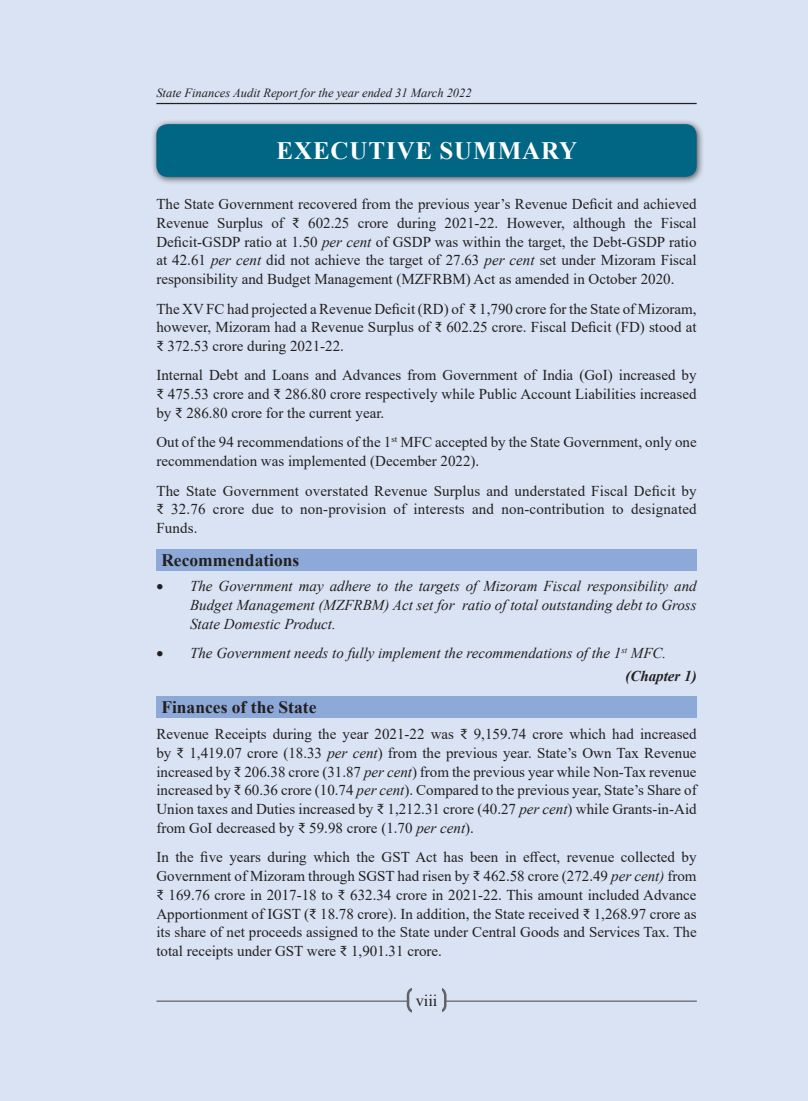
<style>
.page{position:relative;width:808px;height:1101px;background:#fff}
.page>*{position:absolute;margin:0;border:0;box-sizing:border-box;transform-origin:0 0}
.t1{font:700 25px "Times New Roman";color:#fff}
.Heading_2{font:700 17.5px "Times New Roman";color:#231f20}
.t2{font:16.25px "Times New Roman";color:#231f20}
.Body{font:15px/18.8px "Times New Roman";color:#231f20;text-align:justify}
.Table_Heading{font:15px/18.8px "Times New Roman";color:#231f20;text-align:justify}
.List_Paragraph_Bulle{font:italic 15px/18.8px "Times New Roman";color:#231f20;text-align:justify}
.t3{font:italic 700 15px "Times New Roman";color:#231f20}
.t4{font:italic 12.5px "Times New Roman";color:#231f20}
.s1{font-style:italic}
</style>
<div class="page">
<div style="left:0;top:0;width:786px;height:1100px;background:#d9e3f3"></div>
<div style="left:151px;top:118px;width:559px;height:72px;background:#231f20;opacity:.75"></div>
<div style="left:156px;top:124px;width:540px;height:53px;background:#016584;border-radius:11px"></div>
<hr style="left:156px;top:103px;width:540px;height:1px;background:#231f20">
<hr style="left:156px;top:1000px;width:540px;height:1px;background:#636366">
<div style="left:408px;top:987px;width:37px;height:24px;background:#d9e3f3;border-radius:7px"></div>
<div style="left:407px;top:986px;width:39px;height:26px;border:2px solid #636366;border-radius:7px"></div>
<div style="left:412px;top:982px;width:29px;height:34px;background:#d9e3f3"></div>
<div style="left:786px;top:0;width:22px;height:1100px;background:#d9e3f3"></div>
<div style="left:156px;top:548px;width:540px;height:22px;background:#8da9d7"></div>
<div style="left:156px;top:696px;width:540px;height:22px;background:#8da9d7"></div>
<p class="t4" style="left:156px;top:84px;width:317px">State Finances Audit Report for the year ended 31 March 2022</p>
<p class="t1" style="left:276px;top:133px;width:19px">executive</p>
<p class="t1" style="left:439px;top:133px;width:21px">summary</p>
<p class="Table_Heading" style="left:156px;top:194px;width:542px">The State Government recovered from the previous year’s Revenue Deficit and achieved Revenue Surplus of ₹ 602.25 crore during 2021-22. However, although the Fiscal Deficit-GSDP ratio at 1.50 <span class="s1">per cent</span> of GSDP was within the target, the Debt-GSDP ratio at 42.61 <span class="s1">per cent</span> did not achieve the target of 27.63 <span class="s1">per cent</span> set under Mizoram Fiscal responsibility and Budget Management (MZFRBM) Act as amended in October 2020.</p>
<p class="Body" style="left:156px;top:298px;width:542px">The XV FC had projected a Revenue Deficit (RD) of ₹ 1,790 crore for the State of Mizoram, however, Mizoram had a Revenue Surplus of ₹ 602.25 crore. Fiscal Deficit (FD) stood at ₹ 372.53 crore during 2021-22.</p>
<p class="Body" style="left:156px;top:365px;width:541px">Internal Debt and Loans and Advances from Government of India (GoI) increased by ₹ 475.53 crore and ₹ 286.80 crore respectively while Public Account Liabilities increased by ₹ 286.80 crore for the current year.</p>
<p class="Body" style="left:156px;top:432px;width:542px">Out of the 94 recommendations of the 1<sup>st</sup> MFC accepted by the State Government, only one recommendation was implemented (December 2022).</p>
<p class="Body" style="left:156px;top:480px;width:542px">The State Government overstated Revenue Surplus and understated Fiscal Deficit by ₹ 32.76 crore due to non-provision of interests and non-contribution to designated Funds.</p>
<p class="Heading_2" style="left:161px;top:547px;width:140px">Recommendations</p>
<p class="List_Paragraph_Bulle" style="left:190px;top:576px;width:508px;text-indent:-34px">• The Government may adhere to the targets of Mizoram Fiscal responsibility and Budget Management (MZFRBM) Act set for ratio of total outstanding debt to Gross State Domestic Product.</p>
<p class="List_Paragraph_Bulle" style="left:156px;top:643px;width:511px">• The Government needs to fully implement the recommendations of the 1<sup>st</sup> MFC.</p>
<p class="t3" style="left:625px;top:665px;width:73px">(Chapter 1)</p>
<p class="Heading_2" style="left:161px;top:694px;width:157px">Finances of the State</p>
<p class="Body" style="left:156px;top:724px;width:542px">Revenue Receipts during the year 2021-22 was ₹ 9,159.74 crore which had increased by ₹ 1,419.07 crore (18.33 <span class="s1">per cent</span>) from the previous year. State’s Own Tax Revenue increased by ₹ 206.38 crore (31.87 <span class="s1">per cent</span>) from the previous year while Non-Tax revenue increased by ₹ 60.36 crore (10.74 <span class="s1">per cent</span>). Compared to the previous year, State’s Share of Union taxes and Duties increased by ₹ 1,212.31 crore (40.27 <span class="s1">per cent</span>) while Grants-in-Aid from GoI decreased by ₹ 59.98 crore (1.70 <span class="s1">per cent</span>).</p>
<p class="Body" style="left:156px;top:847px;width:542px">In the five years during which the GST Act has been in effect, revenue collected by Government of Mizoram through SGST had risen by ₹ 462.58 crore (272.49 <span class="s1">per cent)</span> from ₹ 169.76 crore in 2017-18 to ₹ 632.34 crore in 2021-22. This amount included Advance Apportionment of IGST (₹ 18.78 crore). In addition, the State received ₹ 1,268.97 crore as its share of net proceeds assigned to the State under Central Goods and Services Tax. The total receipts under GST were ₹ 1,901.31 crore.</p>
<p class="t2" style="left:416px;top:988px;width:23px">viii</p>
</div>
